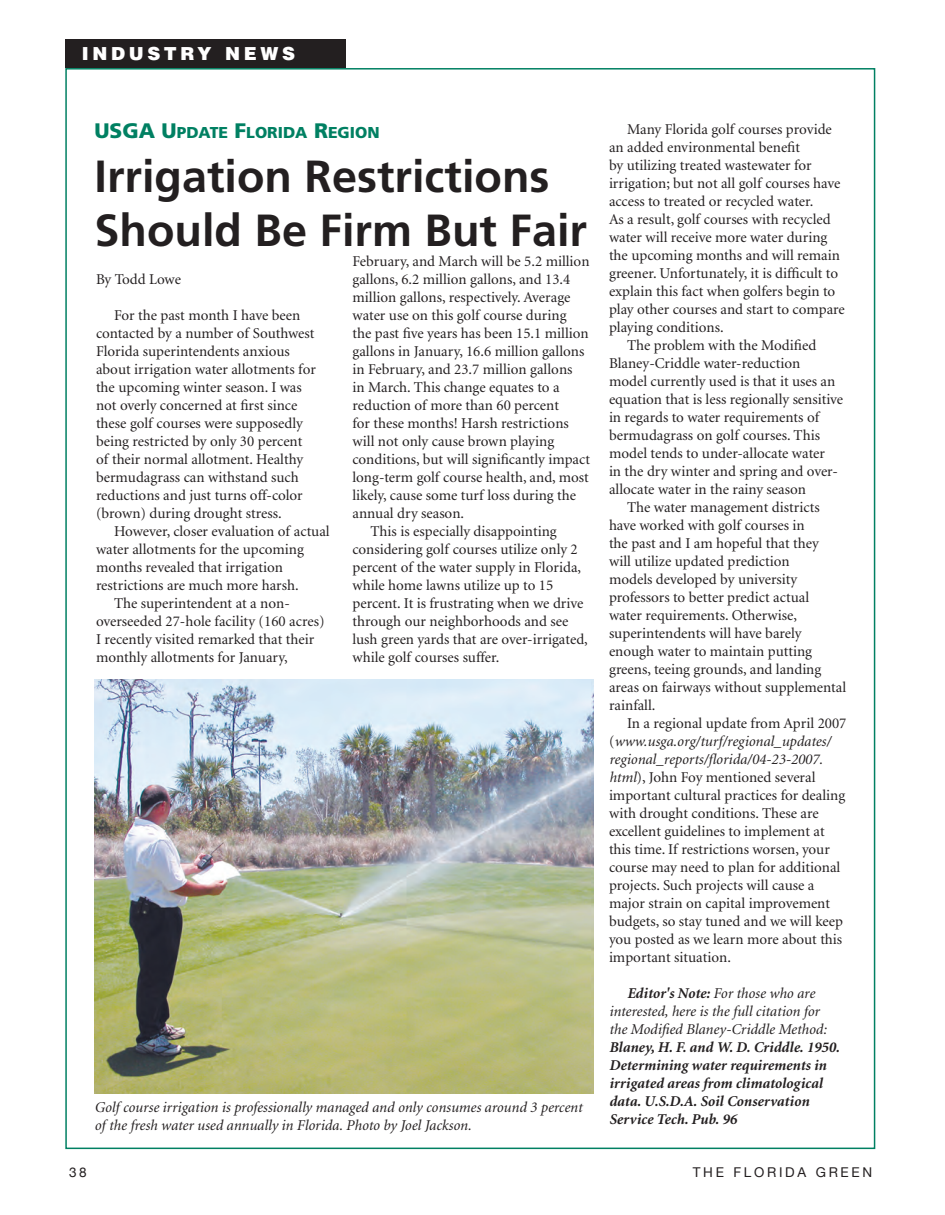
<style>
.page{position:relative;width:945px;height:1215px;background:#fff}
.page>*{position:absolute;margin:0;border:0;box-sizing:border-box;transform-origin:0 0}
.t1{font:700 45px/54px "Frutiger";color:#231f20}
.t2{font:900 18px "Helvetica";letter-spacing:.2em;color:#fff}
.t3{font:900 15.75px "Frutiger";color:#008062}
.t4{font:15px/18px "Minion";color:#231f20}
.t5{font:italic 15px/18px "Minion";color:#231f20;text-align:center}
.t6{font:italic 700 15px/18px "Minion";color:#231f20}
.t7{font:13.5px "Helvetica Neue";letter-spacing:.2em;color:#231f20}
.s1{font-size:21px}
.s2{font-style:normal}
.s3{font-style:italic}
.s4{font-weight:700}
</style>
<div class="page">
<div style="left:65px;top:39px;width:281px;height:29px;background:#231f20"></div>
<img style="left:94px;top:679px;width:500px;height:415px">
<p class="t2" style="left:82px;top:42px;width:215px">INDUSTRY NEWS</p>
<p class="t3" style="left:94px;top:123px;width:287px"><span class="s1">USGA U</span>PDATE <span class="s1">F</span>LORIDA <span class="s1">R</span>EGION</p>
<h1 class="t1" style="left:94px;top:149px;width:494px">Irrigation Restrictions<br>Should Be Firm But Fair</h1>
<p class="t4" style="left:96px;top:271px;width:87px">By Todd Lowe</p>
<p class="t4" style="left:96px;top:307px;width:221px;text-indent:18px">For the past month I have been contacted by a number of Southwest Florida superintendents anxious about irrigation water allotments for the upcoming winter season. I was not overly concerned at first since these golf courses were supposedly being restricted by only 30 percent of their normal allotment. Healthy bermudagrass can withstand such reductions and just turns off-color (brown) during drought stress.</p>
<p class="t4" style="left:114px;top:523px;width:217px">However, closer evaluation of actual</p>
<p class="t4" style="left:96px;top:541px;width:209px">water allotments for the upcoming</p>
<p class="t4" style="left:96px;top:559px;width:188px">months revealed that irrigation</p>
<p class="t4" style="left:96px;top:577px;width:204px">restrictions are much more harsh.</p>
<p class="t4" style="left:114px;top:595px;width:177px">The superintendent at a non-</p>
<p class="t4" style="left:96px;top:613px;width:230px">overseeded 27-hole facility (160 acres)</p>
<p class="t4" style="left:96px;top:631px;width:220px">I recently visited remarked that their</p>
<p class="t4" style="left:96px;top:649px;width:193px">monthly allotments for January,</p>
<p class="t4" style="left:352px;top:253px;width:239px">February, and March will be 5.2 million</p>
<p class="t4" style="left:352px;top:271px;width:219px">gallons, 6.2 million gallons, and 13.4</p>
<p class="t4" style="left:352px;top:289px;width:219px">million gallons, respectively. Average</p>
<p class="t4" style="left:352px;top:307px;width:216px">water use on this golf course during</p>
<p class="t4" style="left:352px;top:325px;width:238px">the past five years has been 15.1 million</p>
<p class="t4" style="left:352px;top:343px;width:233px">gallons in January, 16.6 million gallons</p>
<p class="t4" style="left:352px;top:361px;width:222px">in February, and 23.7 million gallons</p>
<p class="t4" style="left:352px;top:379px;width:209px">in March. This change equates to a</p>
<p class="t4" style="left:352px;top:397px;width:208px">reduction of more than 60 percent</p>
<p class="t4" style="left:352px;top:415px;width:218px">for these months! Harsh restrictions</p>
<p class="t4" style="left:352px;top:433px;width:203px">will not only cause brown playing</p>
<p class="t4" style="left:352px;top:451px;width:239px">conditions, but will significantly impact</p>
<p class="t4" style="left:352px;top:469px;width:238px">long-term golf course health, and, most</p>
<p class="t4" style="left:352px;top:487px;width:225px">likely, cause some turf loss during the</p>
<p class="t4" style="left:352px;top:505px;width:113px">annual dry season.</p>
<p class="t4" style="left:370px;top:523px;width:188px">This is especially disappointing</p>
<p class="t4" style="left:352px;top:541px;width:227px">considering golf courses utilize only 2</p>
<p class="t4" style="left:352px;top:559px;width:230px">percent of the water supply in Florida,</p>
<p class="t4" style="left:352px;top:577px;width:202px">while home lawns utilize up to 15</p>
<p class="t4" style="left:352px;top:595px;width:232px">percent. It is frustrating when we drive</p>
<p class="t4" style="left:352px;top:613px;width:217px">through our neighborhoods and see</p>
<p class="t4" style="left:352px;top:631px;width:237px">lush green yards that are over-irrigated,</p>
<p class="t4" style="left:352px;top:649px;width:148px">while golf courses suffer.</p>
<p class="t5" style="left:94px;top:1098px;width:489px;text-align:left">Golf course irrigation is professionally managed and only consumes around 3 percent of the fresh water used annually in Florida. Photo by Joel Jackson.</p>
<p class="t4" style="left:627px;top:121px;width:206px">Many Florida golf courses provide</p>
<p class="t4" style="left:609px;top:139px;width:193px">an added environmental benefit</p>
<p class="t4" style="left:609px;top:157px;width:204px">by utilizing treated wastewater for</p>
<p class="t4" style="left:609px;top:175px;width:233px">irrigation; but not all golf courses have</p>
<p class="t4" style="left:609px;top:193px;width:206px">access to treated or recycled water.</p>
<p class="t4" style="left:609px;top:211px;width:223px">As a result, golf courses with recycled</p>
<p class="t4" style="left:609px;top:229px;width:220px">water will receive more water during</p>
<p class="t4" style="left:609px;top:247px;width:232px">the upcoming months and will remain</p>
<p class="t4" style="left:609px;top:265px;width:231px">greener. Unfortunately, it is difficult to</p>
<p class="t4" style="left:609px;top:283px;width:228px">explain this fact when golfers begin to</p>
<p class="t4" style="left:609px;top:301px;width:237px">play other courses and start to compare</p>
<p class="t4" style="left:609px;top:319px;width:116px">playing conditions.</p>
<p class="t4" style="left:627px;top:337px;width:191px">The problem with the Modified</p>
<p class="t4" style="left:609px;top:355px;width:193px">Blaney-Criddle water-reduction</p>
<p class="t4" style="left:609px;top:373px;width:228px">model currently used is that it uses an</p>
<p class="t4" style="left:609px;top:391px;width:236px">equation that is less regionally sensitive</p>
<p class="t4" style="left:609px;top:409px;width:212px">in regards to water requirements of</p>
<p class="t4" style="left:609px;top:427px;width:213px">bermudagrass on golf courses. This</p>
<p class="t4" style="left:609px;top:445px;width:217px">model tends to under-allocate water</p>
<p class="t4" style="left:609px;top:463px;width:230px">in the dry winter and spring and over-</p>
<p class="t4" style="left:609px;top:481px;width:198px">allocate water in the rainy season</p>
<p class="t4" style="left:627px;top:499px;width:194px">The water management districts</p>
<p class="t4" style="left:609px;top:517px;width:197px">have worked with golf courses in</p>
<p class="t4" style="left:609px;top:535px;width:211px">the past and I am hopeful that they</p>
<p class="t4" style="left:609px;top:553px;width:182px">will utilize updated prediction</p>
<p class="t4" style="left:609px;top:571px;width:190px">models developed by university</p>
<p class="t4" style="left:609px;top:589px;width:202px">professors to better predict actual</p>
<p class="t4" style="left:609px;top:607px;width:190px">water requirements. Otherwise,</p>
<p class="t4" style="left:609px;top:625px;width:194px">superintendents will have barely</p>
<p class="t4" style="left:609px;top:643px;width:205px">enough water to maintain putting</p>
<p class="t4" style="left:609px;top:661px;width:214px">greens, teeing grounds, and landing</p>
<p class="t4" style="left:609px;top:679px;width:239px">areas on fairways without supplemental</p>
<p class="t4" style="left:609px;top:697px;width:48px">rainfall.</p>
<p class="t4" style="left:627px;top:715px;width:221px">In a regional update from April 2007</p>
<p class="t5" style="left:609px;top:733px;width:223px"><span class="s2">(</span>www.usga.org/turf/regional_updates/</p>
<p class="t5" style="left:609px;top:751px;width:215px">regional_reports/florida/04-23-2007.</p>
<p class="t4" style="left:609px;top:769px;width:208px"><span class="s3">html</span>), John Foy mentioned several</p>
<p class="t4" style="left:609px;top:787px;width:238px">important cultural practices for dealing</p>
<p class="t4" style="left:609px;top:805px;width:211px">with drought conditions. These are</p>
<p class="t4" style="left:609px;top:823px;width:217px">excellent guidelines to implement at</p>
<p class="t4" style="left:609px;top:841px;width:222px">this time. If restrictions worsen, your</p>
<p class="t4" style="left:609px;top:859px;width:233px">course may need to plan for additional</p>
<p class="t4" style="left:609px;top:877px;width:207px">projects. Such projects will cause a</p>
<p class="t4" style="left:609px;top:895px;width:223px">major strain on capital improvement</p>
<p class="t4" style="left:609px;top:913px;width:235px">budgets, so stay tuned and we will keep</p>
<p class="t4" style="left:609px;top:931px;width:235px">you posted as we learn more about this</p>
<p class="t4" style="left:609px;top:949px;width:123px">important situation.</p>
<p class="t5" style="left:609px;top:985px;width:219px"><span class="s4">Editor's Note:</span> For those who are interested, here is the full citation for the Modified Blaney-Criddle Method:</p>
<p class="t6" style="left:609px;top:1039px;width:232px">Blaney, H. F. and W. D. Criddle. 1950.<br>Determining water requirements in irrigated areas from climatological data. U.S.D.A. Soil Conservation Service Tech. Pub. 96</p>
<p class="t7" style="left:69px;top:1164px;width:19px">38</p>
<p class="t7" style="left:693px;top:1164px;width:181px">THE FLORIDA GREEN</p>
</div>
